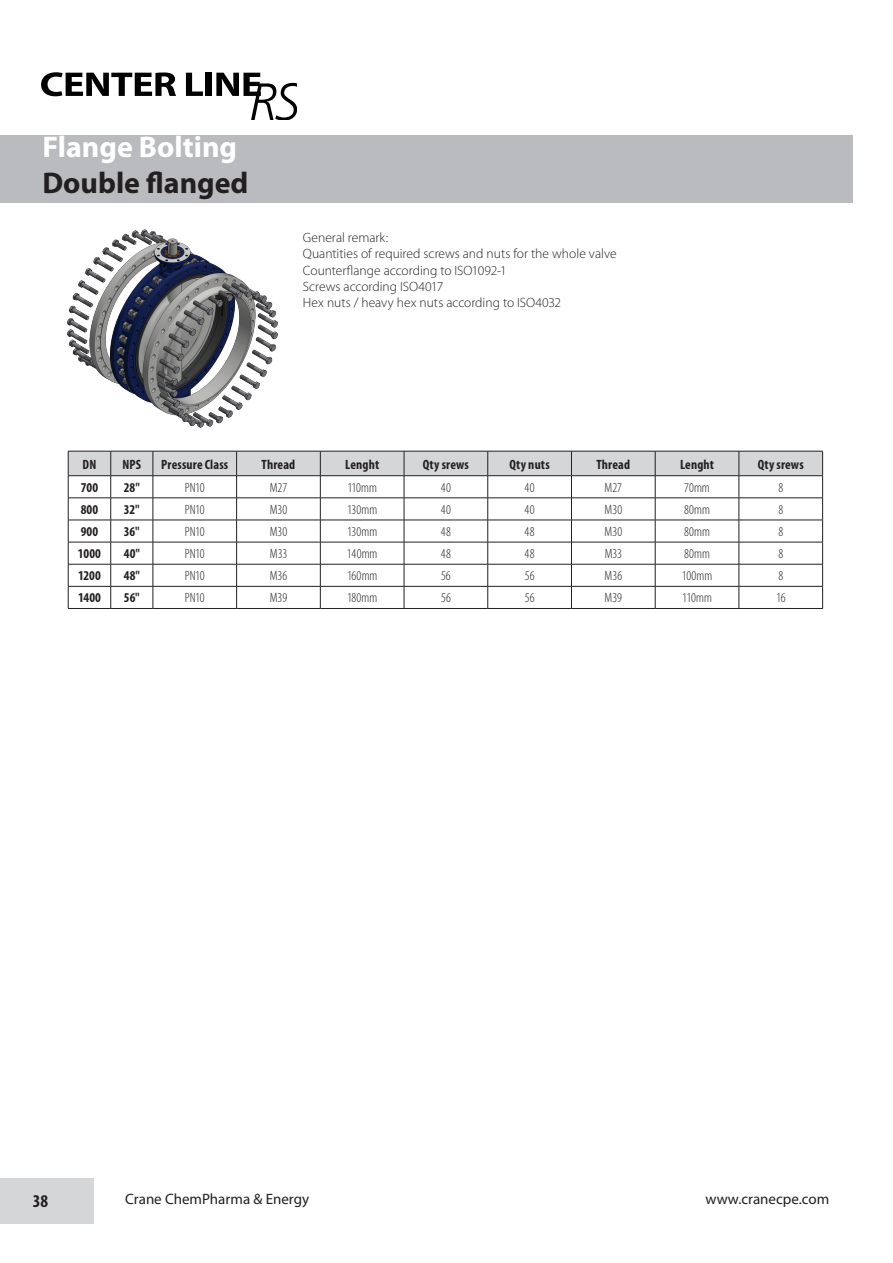
<style>
.page{position:relative;width:893px;height:1263px;background:#fff}
.page>*{position:absolute;margin:0;border:0;box-sizing:border-box;transform-origin:0 0}
.t1{font:700 30px "Myriad Pro";color:#fff}
.t2{font:700 30px "Myriad Pro";color:#231f20}
.t3{font:700 condensed 18px "Myriad Pro";color:#231f20}
.t4{font:15px "Myriad Pro";color:#231f20}
.t5{font:300 13.5px/16.2px "Myriad Pro";color:#231f20}
.t6{font:300 condensed 13.5px "Myriad Pro";color:#231f20}
.t7{font:700 condensed 13.5px "Myriad Pro";letter-spacing:.01em;color:#231f20}
</style>
<div class="page">
<div style="left:0;top:135px;width:852px;height:67px;background:#babbbe"></div>
<svg style="left:41px;top:72px;width:135px;height:24px"></svg>
<svg style="left:186px;top:73px;width:17px;height:23px"></svg>
<div style="left:206px;top:73px;width:6px;height:23px;background:#000"></div>
<svg style="left:216px;top:73px;width:81px;height:47px"></svg>
<div style="left:0;top:1178px;width:94px;height:45px;background:#d5d6d8"></div>
<svg style="left:68px;top:451px;width:755px;height:157px"></svg>
<hr style="left:68px;top:608px;width:43px;height:1px;background:#231f20">
<hr style="left:111px;top:608px;width:42px;height:1px;background:#231f20">
<hr style="left:153px;top:608px;width:84px;height:1px;background:#231f20">
<hr style="left:237px;top:608px;width:83px;height:1px;background:#231f20">
<hr style="left:320px;top:608px;width:84px;height:1px;background:#231f20">
<hr style="left:404px;top:608px;width:84px;height:1px;background:#231f20">
<hr style="left:488px;top:608px;width:83px;height:1px;background:#231f20">
<hr style="left:571px;top:608px;width:84px;height:1px;background:#231f20">
<hr style="left:655px;top:608px;width:84px;height:1px;background:#231f20">
<hr style="left:739px;top:608px;width:84px;height:1px;background:#231f20">
<img style="left:67px;top:229px;width:211px;height:199px">
<h1 class="t1" style="left:42px;top:128px;width:196px">Flange Bolting</h1>
<h1 class="t2" style="left:42px;top:164px;width:208px">Double flanged</h1>
<p class="t5" style="left:303px;top:229px;width:315px">General remark:<br>Quantities of required screws and nuts for the whole valve Counterflange according to ISO1092-1<br>Screws according ISO4017<br>Hex nuts / heavy hex nuts according to ISO4032</p>
<p class="t7" style="left:83px;top:456px;width:15px">DN</p>
<p class="t7" style="left:123px;top:456px;width:20px">NPS</p>
<p class="t7" style="left:161px;top:456px;width:68px">Pressure Class</p>
<p class="t7" style="left:262px;top:456px;width:35px">Thread</p>
<p class="t7" style="left:345px;top:456px;width:36px">Lenght</p>
<p class="t7" style="left:423px;top:456px;width:48px">Qty srews</p>
<p class="t7" style="left:510px;top:456px;width:42px">Qty nuts</p>
<p class="t7" style="left:596px;top:456px;width:35px">Thread</p>
<p class="t7" style="left:680px;top:456px;width:36px">Lenght</p>
<p class="t7" style="left:758px;top:456px;width:48px">Qty srews</p>
<p class="t7" style="left:81px;top:479px;width:19px">700</p>
<p class="t7" style="left:124px;top:479px;width:18px">28"</p>
<p class="t6" style="left:185px;top:480px;width:22px">PN10</p>
<p class="t6" style="left:270px;top:480px;width:19px">M27</p>
<p class="t6" style="left:347px;top:480px;width:31px">110mm</p>
<p class="t6" style="left:441px;top:480px;width:12px">40</p>
<p class="t6" style="left:525px;top:480px;width:12px">40</p>
<p class="t6" style="left:605px;top:480px;width:19px">M27</p>
<p class="t6" style="left:684px;top:480px;width:27px">70mm</p>
<p class="t6" style="left:778px;top:480px;width:6px">8</p>
<p class="t7" style="left:81px;top:501px;width:19px">800</p>
<p class="t7" style="left:124px;top:501px;width:17px">32"</p>
<p class="t6" style="left:185px;top:502px;width:22px">PN10</p>
<p class="t6" style="left:270px;top:502px;width:19px">M30</p>
<p class="t6" style="left:347px;top:502px;width:32px">130mm</p>
<p class="t6" style="left:441px;top:502px;width:12px">40</p>
<p class="t6" style="left:525px;top:502px;width:12px">40</p>
<p class="t6" style="left:605px;top:502px;width:19px">M30</p>
<p class="t6" style="left:684px;top:502px;width:27px">80mm</p>
<p class="t6" style="left:778px;top:502px;width:6px">8</p>
<p class="t7" style="left:81px;top:523px;width:19px">900</p>
<p class="t7" style="left:124px;top:523px;width:17px">36"</p>
<p class="t6" style="left:185px;top:524px;width:22px">PN10</p>
<p class="t6" style="left:270px;top:524px;width:19px">M30</p>
<p class="t6" style="left:347px;top:524px;width:32px">130mm</p>
<p class="t6" style="left:441px;top:524px;width:12px">48</p>
<p class="t6" style="left:525px;top:524px;width:12px">48</p>
<p class="t6" style="left:605px;top:524px;width:19px">M30</p>
<p class="t6" style="left:684px;top:524px;width:27px">80mm</p>
<p class="t6" style="left:778px;top:524px;width:6px">8</p>
<p class="t7" style="left:78px;top:545px;width:25px">1000</p>
<p class="t7" style="left:124px;top:545px;width:18px">40"</p>
<p class="t6" style="left:185px;top:547px;width:22px">PN10</p>
<p class="t6" style="left:270px;top:547px;width:19px">M33</p>
<p class="t6" style="left:347px;top:547px;width:32px">140mm</p>
<p class="t6" style="left:441px;top:547px;width:12px">48</p>
<p class="t6" style="left:525px;top:547px;width:12px">48</p>
<p class="t6" style="left:605px;top:547px;width:19px">M33</p>
<p class="t6" style="left:684px;top:547px;width:27px">80mm</p>
<p class="t6" style="left:778px;top:547px;width:6px">8</p>
<p class="t7" style="left:78px;top:567px;width:24px">1200</p>
<p class="t7" style="left:124px;top:567px;width:18px">48"</p>
<p class="t6" style="left:185px;top:569px;width:22px">PN10</p>
<p class="t6" style="left:270px;top:569px;width:19px">M36</p>
<p class="t6" style="left:347px;top:569px;width:32px">160mm</p>
<p class="t6" style="left:441px;top:569px;width:11px">56</p>
<p class="t6" style="left:525px;top:569px;width:11px">56</p>
<p class="t6" style="left:605px;top:569px;width:19px">M36</p>
<p class="t6" style="left:682px;top:569px;width:32px">100mm</p>
<p class="t6" style="left:778px;top:569px;width:6px">8</p>
<p class="t7" style="left:78px;top:589px;width:25px">1400</p>
<p class="t7" style="left:124px;top:589px;width:17px">56"</p>
<p class="t6" style="left:185px;top:591px;width:22px">PN10</p>
<p class="t6" style="left:270px;top:591px;width:19px">M39</p>
<p class="t6" style="left:347px;top:591px;width:32px">180mm</p>
<p class="t6" style="left:441px;top:591px;width:11px">56</p>
<p class="t6" style="left:525px;top:591px;width:11px">56</p>
<p class="t6" style="left:605px;top:591px;width:19px">M39</p>
<p class="t6" style="left:682px;top:591px;width:31px">110mm</p>
<p class="t6" style="left:776px;top:591px;width:11px">16</p>
<h2 class="t3" style="left:33px;top:1190px;width:17px">38</h2>
<p class="t4" style="left:125px;top:1190px;width:185px">Crane ChemPharma &amp; Energy</p>
<p class="t4" style="left:705px;top:1190px;width:125px">www.cranecpe.com</p>
</div>
